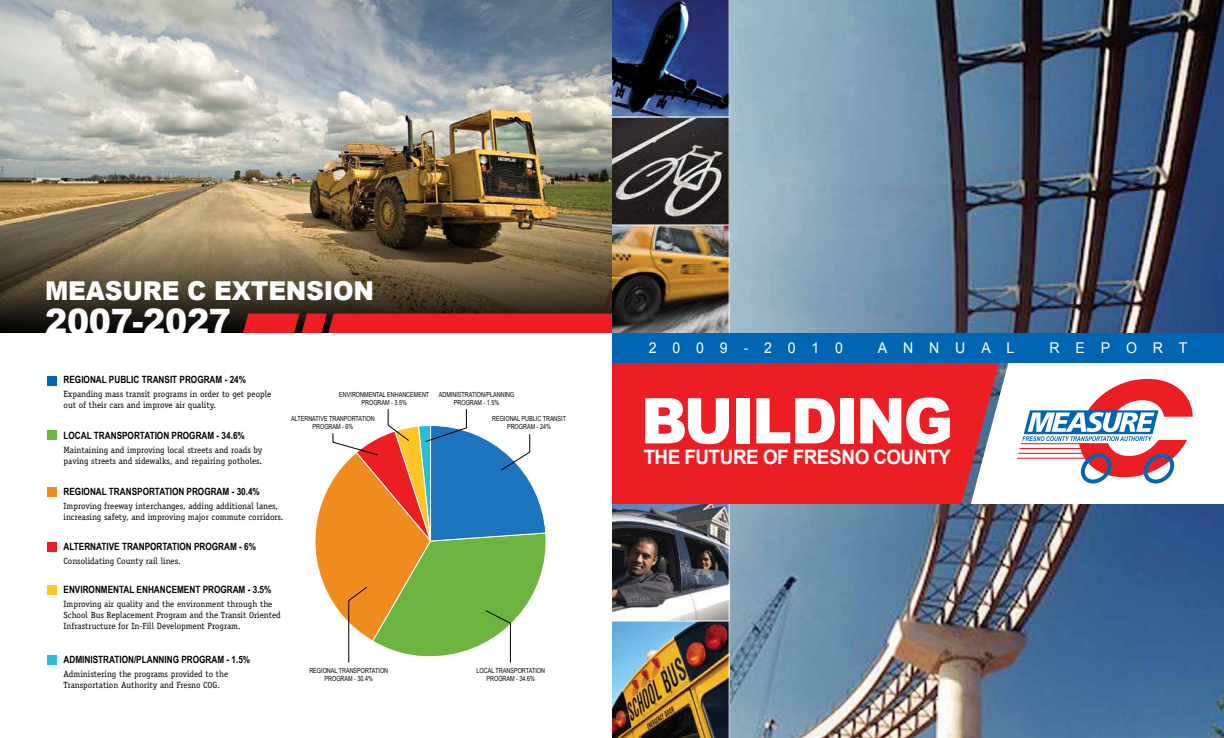
<style>
.page{position:relative;width:1224px;height:738px;background:#fff}
.page>*{position:absolute;margin:0;border:0;box-sizing:border-box;transform-origin:0 0}
.t1{font:900 63.1px "Arial";letter-spacing:-.04em;color:#fff;scale:.95 1}
.t2{font:900 35px "Arial";letter-spacing:-.01em;color:#fff;scale:.95 1}
.t3{font:900 26px "Arial";letter-spacing:-.01em;color:#fff;scale:.95 1}
.t4{font:700 19.9px "Arial";letter-spacing:-.02em;color:#fff;scale:.95 1}
.t5{font:14.9px "Arial";letter-spacing:1.12em;color:#fff;scale:.95 1}
.t6{font:700 10px "Arial Narrow";color:#000}
.t7{font:9px/11px "Officina Serif";color:#000}
.t8{font:7px/8px "Arial Narrow";color:#000;text-align:center;scale:.95 1}
</style>
<div class="page">
<img style="left:730px;top:0;width:494px;height:738px">
<img style="left:0;top:0;width:729px;height:333px">
<img style="left:612px;top:504px;width:117px;height:234px">
<hr style="left:612px;top:116px;width:117px;height:2px;background:#fff">
<hr style="left:612px;top:224px;width:117px;height:2px;background:#fff">
<hr style="left:612px;top:620px;width:117px;height:2px;background:#fff">
<img style="left:0;top:171px;width:612px;height:162px">
<div style="left:612px;top:363px;width:359px;height:141px;background:#ed1d24"></div>
<svg style="left:971px;top:363px;width:253px;height:141px"></svg>
<div style="left:612px;top:333px;width:612px;height:30px;background:#0066b3"></div>
<div style="left:47px;top:376px;width:10px;height:9px;background:#0066b3"></div>
<div style="left:47px;top:431px;width:10px;height:9px;background:#6cb33f"></div>
<div style="left:47px;top:488px;width:10px;height:9px;background:#f08b1d"></div>
<div style="left:47px;top:543px;width:10px;height:9px;background:#ed1d24"></div>
<div style="left:47px;top:585px;width:10px;height:10px;background:#ffc425"></div>
<div style="left:47px;top:655px;width:10px;height:10px;background:#27bcd7"></div>
<svg style="left:315px;top:409px;width:231px;height:254px"></svg>
<div style="left:243px;top:314px;width:369px;height:19px;background:#ed1d24"></div>
<h3 class="t3" style="left:45px;top:272px;width:348px">MEASURE C EXTENSION</h3>
<h2 class="t2" style="left:45px;top:296px;width:197px">2007-2027</h2>
<p class="t6" style="left:64px;top:372px;width:184px">REGIONAL PUBLIC TRANSIT PROGRAM - 24%</p>
<p class="t7" style="left:64px;top:389px;width:209px">Expanding mass transit programs in order to get people out of their cars and improve air quality.</p>
<p class="t6" style="left:64px;top:428px;width:183px">LOCAL TRANSPORTATION PROGRAM - 34.6%</p>
<p class="t7" style="left:64px;top:445px;width:200px">Maintaining and improving local streets and roads by paving streets and sidewalks, and repairing potholes.</p>
<p class="t6" style="left:64px;top:484px;width:198px">REGIONAL TRANSPORTATION PROGRAM - 30.4%</p>
<p class="t7" style="left:64px;top:501px;width:222px">Improving freeway interchanges, adding additional lanes, increasing safety, and improving major commute corridors.</p>
<p class="t6" style="left:64px;top:539px;width:194px">ALTERNATIVE TRANPORTATION PROGRAM - 6%</p>
<p class="t7" style="left:64px;top:556px;width:119px">Consolidating County rail lines.</p>
<p class="t6" style="left:64px;top:582px;width:209px">ENVIRONMENTAL ENHANCEMENT PROGRAM - 3.5%</p>
<p class="t7" style="left:64px;top:599px;width:219px">Improving air quality and the environment through the<br>School Bus Replacement Program and the Transit Oriented<br>Infrastructure for In-Fill Development Program.</p>
<p class="t6" style="left:64px;top:652px;width:188px">ADMINISTRATION/PLANNING PROGRAM - 1.5%</p>
<p class="t7" style="left:64px;top:669px;width:166px">Administering the programs provided to the<br>Transportation Authority and Fresno COG.</p>
<p class="t8" style="left:339px;top:390px;width:96px">ENVIRONMENTAL ENHANCEMENT<br>PROGRAM - 3.5%</p>
<p class="t8" style="left:291px;top:414px;width:90px">ALTERNATIVE TRANPORTATION<br>PROGRAM - 6%</p>
<p class="t8" style="left:439px;top:390px;width:81px">ADMINISTRATION/PLANNING<br>PROGRAM - 1.5%</p>
<p class="t8" style="left:492px;top:414px;width:79px">REGIONAL PUBLIC TRANSIT<br>PROGRAM - 24%</p>
<p class="t8" style="left:309px;top:666px;width:84px">REGIONAL TRANSPORTATION<br>PROGRAM - 30.4%</p>
<p class="t8" style="left:477px;top:666px;width:74px">LOCAL TRANSPORTATION<br>PROGRAM - 34.6%</p>
<h3 class="t5" style="left:649px;top:338px;width:206px">2009-2010</h3>
<h3 class="t5" style="left:878px;top:338px;width:145px">ANNUAL</h3>
<h3 class="t5" style="left:1050px;top:338px;width:147px">REPORT</h3>
<h1 class="t1" style="left:641px;top:375px;width:330px">BUILDING</h1>
<h3 class="t4" style="left:644px;top:444px;width:325px">THE FUTURE OF FRESNO COUNTY</h3>
</div>
